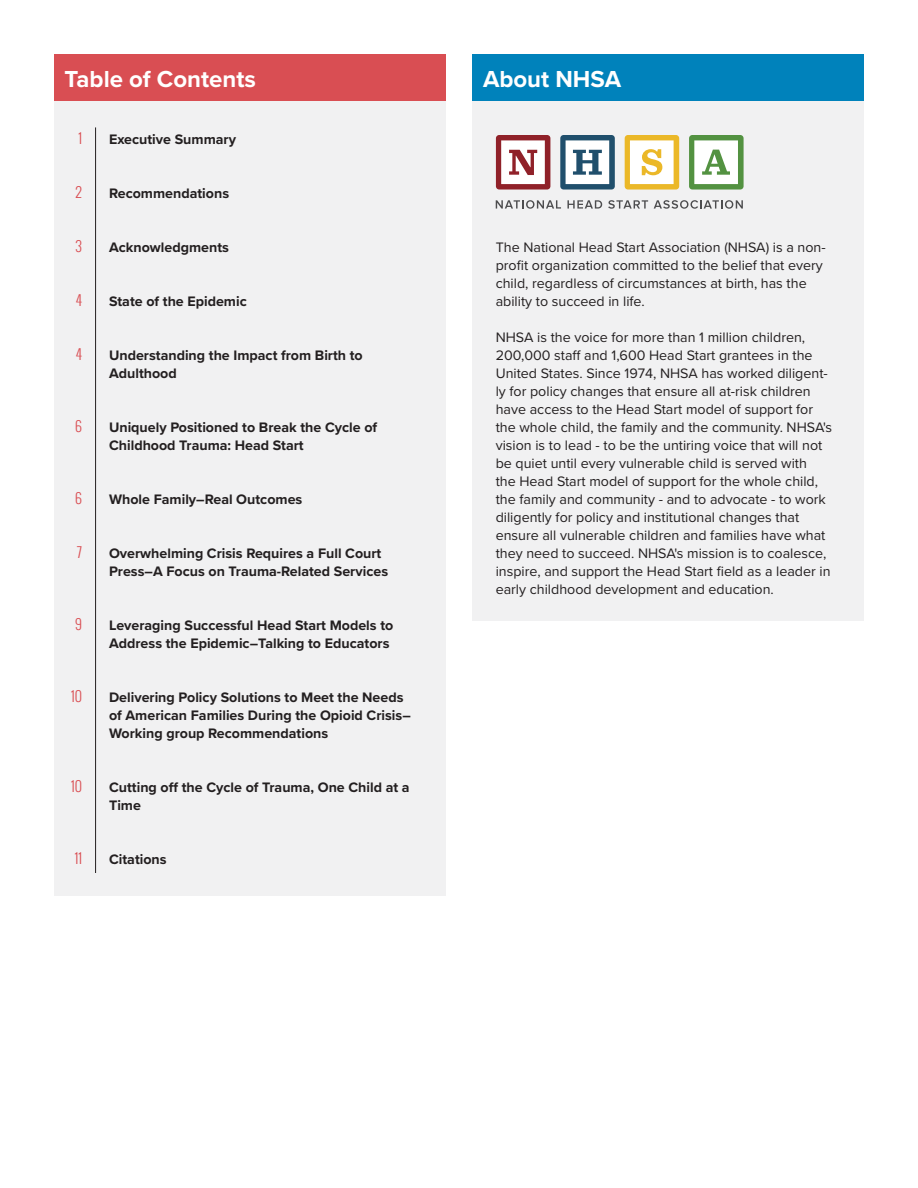
<style>
.page{position:relative;width:918px;height:1188px;background:#fff}
.page>*{position:absolute;margin:0;border:0;box-sizing:border-box;transform-origin:0 0}
.Section_Article_Titl{font:700 24px "Proxima Nova";color:#fff}
.Body_Text{font:14.25px/18px "Proxima Nova";color:#231f20}
.Body_Text-2{font:700 14.25px/18px "Proxima Nova";color:#231f20}
.Body_Text-3{font:300 14.25px "Oswald";color:#d94e53}
</style>
<div class="page">
<div style="left:54px;top:100px;width:392px;height:796px;background:#f1f1f2"></div>
<div style="left:472px;top:100px;width:392px;height:521px;background:#f1f1f2"></div>
<div style="left:54px;top:54px;width:392px;height:46px;background:#d94e53"></div>
<div style="left:472px;top:54px;width:392px;height:46px;background:#0082bb"></div>
<hr style="left:95px;top:127px;width:1px;height:746px;background:#231f20">
<svg style="left:496px;top:200px;width:65px;height:9px"></svg>
<svg style="left:567px;top:200px;width:35px;height:9px"></svg>
<svg style="left:608px;top:200px;width:40px;height:9px"></svg>
<svg style="left:654px;top:200px;width:89px;height:9px"></svg>
<svg style="left:496px;top:135px;width:54px;height:55px"></svg>
<svg style="left:560px;top:135px;width:55px;height:55px"></svg>
<svg style="left:625px;top:135px;width:54px;height:55px"></svg>
<svg style="left:689px;top:135px;width:55px;height:55px"></svg>
<p class="Section_Article_Titl" style="left:64px;top:61px;width:193px">Table of Contents</p>
<p class="Section_Article_Titl" style="left:483px;top:61px;width:140px">About NHSA</p>
<p class="Body_Text-3" style="left:78px;top:128px;width:5px">1</p>
<p class="Body_Text-2" style="left:109px;top:130px;width:128px">Executive Summary</p>
<p class="Body_Text-3" style="left:76px;top:182px;width:8px">2</p>
<p class="Body_Text-2" style="left:109px;top:184px;width:122px">Recommendations</p>
<p class="Body_Text-3" style="left:76px;top:236px;width:8px">3</p>
<p class="Body_Text-2" style="left:109px;top:238px;width:121px">Acknowledgments</p>
<p class="Body_Text-3" style="left:76px;top:290px;width:7px">4</p>
<p class="Body_Text-2" style="left:109px;top:292px;width:139px">State of the Epidemic</p>
<p class="Body_Text-3" style="left:76px;top:344px;width:7px">4</p>
<p class="Body_Text-2" style="left:109px;top:346px;width:255px">Understanding the Impact from Birth to<br>Adulthood</p>
<p class="Body_Text-3" style="left:75px;top:416px;width:8px">6</p>
<p class="Body_Text-2" style="left:109px;top:418px;width:270px">Uniquely Positioned to Break the Cycle of<br>Childhood Trauma: Head Start</p>
<p class="Body_Text-3" style="left:75px;top:488px;width:8px">6</p>
<p class="Body_Text-2" style="left:109px;top:490px;width:195px">Whole Family–Real Outcomes</p>
<p class="Body_Text-3" style="left:77px;top:542px;width:6px">7</p>
<p class="Body_Text-2" style="left:109px;top:544px;width:281px">Overwhelming Crisis Requires a Full Court<br>Press–A Focus on Trauma-Related Services</p>
<p class="Body_Text" style="left:496px;top:239px;width:332px">The National Head Start Association (NHSA) is a non&shy;profit organization committed to the belief that every child, regardless of circumstances at birth, has the ability to succeed in life.</p>
<p class="Body_Text" style="left:496px;top:329px;width:338px">NHSA is the voice for more than 1 million children, 200,000 staff and 1,600 Head Start grantees in the United States. Since 1974, NHSA has worked diligent&shy;ly for policy changes that ensure all at-risk children have access to the Head Start model of support for the whole child, the family and the community. NHSA's vision is to lead - to be the untiring voice that will not be quiet until every vulnerable child is served with<br>the Head Start model of support for the whole child, the family and community - and to advocate - to work diligently for policy and institutional changes that ensure all vulnerable children and families have what they need to succeed. NHSA's mission is to coalesce, inspire, and support the Head Start field as a leader in early childhood development and education.</p>
<p class="Body_Text-3" style="left:75px;top:614px;width:8px">9</p>
<p class="Body_Text-2" style="left:109px;top:616px;width:286px">Leveraging Successful Head Start Models to<br>Address the Epidemic–Talking to Educators</p>
<p class="Body_Text-3" style="left:71px;top:686px;width:12px">10</p>
<p class="Body_Text-2" style="left:109px;top:688px;width:303px">Delivering Policy Solutions to Meet the Needs of American Families During the Opioid Crisis–<br>Working group Recommendations</p>
<p class="Body_Text-3" style="left:71px;top:776px;width:12px">10</p>
<p class="Body_Text-2" style="left:109px;top:778px;width:302px">Cutting off the Cycle of Trauma, One Child at a<br>Time</p>
<p class="Body_Text-3" style="left:75px;top:848px;width:9px">11</p>
<p class="Body_Text-2" style="left:109px;top:850px;width:59px">Citations</p>
</div>
